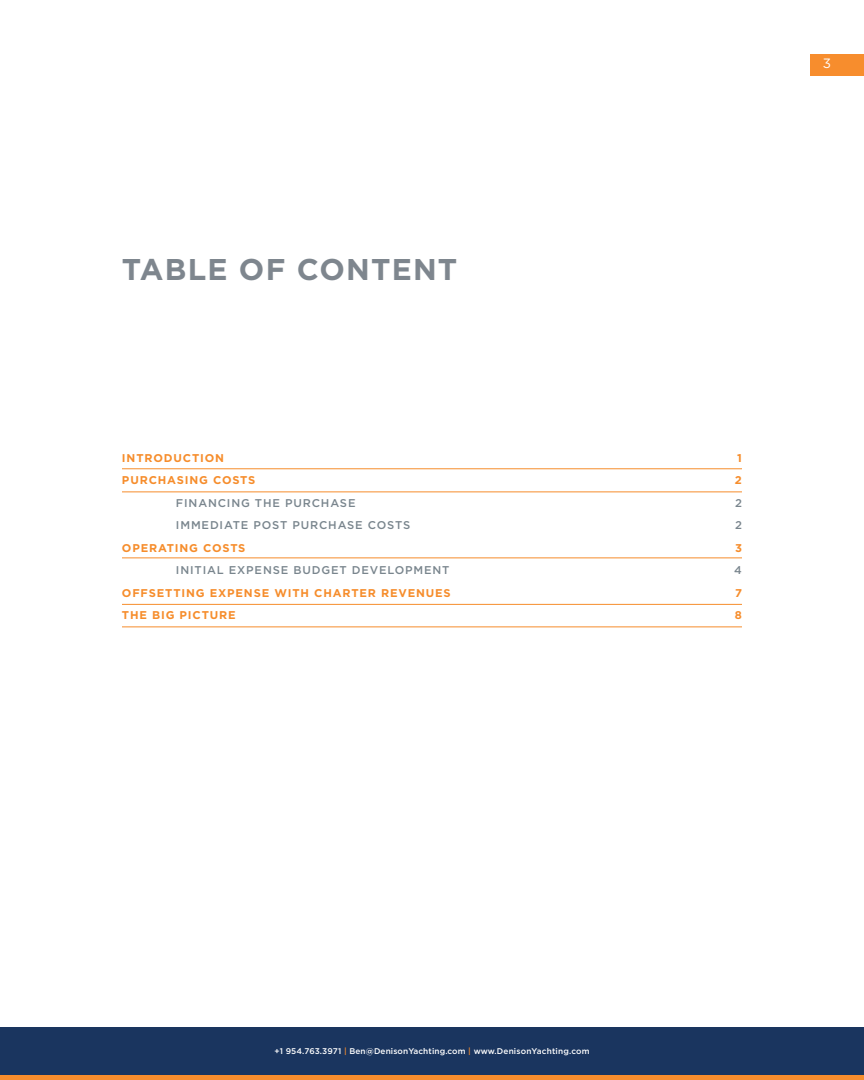
<style>
.page{position:relative;width:864px;height:1080px;background:#fff}
.page>*{position:absolute;margin:0;border:0;box-sizing:border-box;transform-origin:0 0}
.t1{font:700 30px "Gotham";letter-spacing:.04em;color:#7e868e}
.t2{font:13.5px "Gotham";color:#fff}
.t3{font:700 11.25px/22.5px "Gotham";letter-spacing:.075em;color:#f68d2c}
.t4{font:500 11.25px/22.5px "Gotham";letter-spacing:.075em;color:#79858d}
.t5{font:500 8.25px "Gotham";letter-spacing:.015em;color:#fff}
.s1{color:#f68d2c}
</style>
<div class="page">
<hr style="left:122px;top:469px;width:620px;height:1px;background:#f68d2c">
<hr style="left:122px;top:492px;width:620px;height:1px;background:#f68d2c">
<hr style="left:122px;top:558px;width:620px;height:1px;background:#f68d2c">
<hr style="left:122px;top:604px;width:620px;height:1px;background:#f68d2c">
<hr style="left:122px;top:627px;width:620px;height:1px;background:#f68d2c">
<div style="left:0;top:1027px;width:864px;height:48px;background:#1a355f"></div>
<div style="left:0;top:1075px;width:864px;height:5px;background:#f78d2d"></div>
<div style="left:810px;top:54px;width:54px;height:22px;background:#f78d2d"></div>
<h1 class="t1" style="left:122px;top:249px;width:337px">TABLE OF CONTENT</h1>
<p class="t3" style="left:122px;top:447px;width:135px">INTRODUCTION<br>PURCHASING COSTS</p>
<p class="t4" style="left:176px;top:492px;width:236px">FINANCING THE PURCHASE<br>IMMEDIATE POST PURCHASE COSTS</p>
<p class="t3" style="left:122px;top:537px;width:125px">OPERATING COSTS</p>
<p class="t4" style="left:176px;top:559px;width:275px">INITIAL EXPENSE BUDGET DEVELOPMENT</p>
<p class="t3" style="left:122px;top:582px;width:330px">OFFSETTING EXPENSE WITH CHARTER REVENUES<br>THE BIG PICTURE</p>
<p class="t2" style="left:823px;top:55px;width:10px">3</p>
<p class="t3" style="left:735px;top:447px;width:9px">1<br>2</p>
<p class="t4" style="left:735px;top:492px;width:8px">2<br>2</p>
<p class="t3" style="left:735px;top:537px;width:8px">3</p>
<p class="t4" style="left:734px;top:559px;width:9px">4</p>
<p class="t3" style="left:735px;top:582px;width:9px">7<br>8</p>
<p class="t5" style="left:274px;top:1045px;width:317px">+1 954.763.3971 <span class="s1">|</span> Ben@DenisonYachting.com <span class="s1">|</span> www.DenisonYachting.com</p>
</div>
